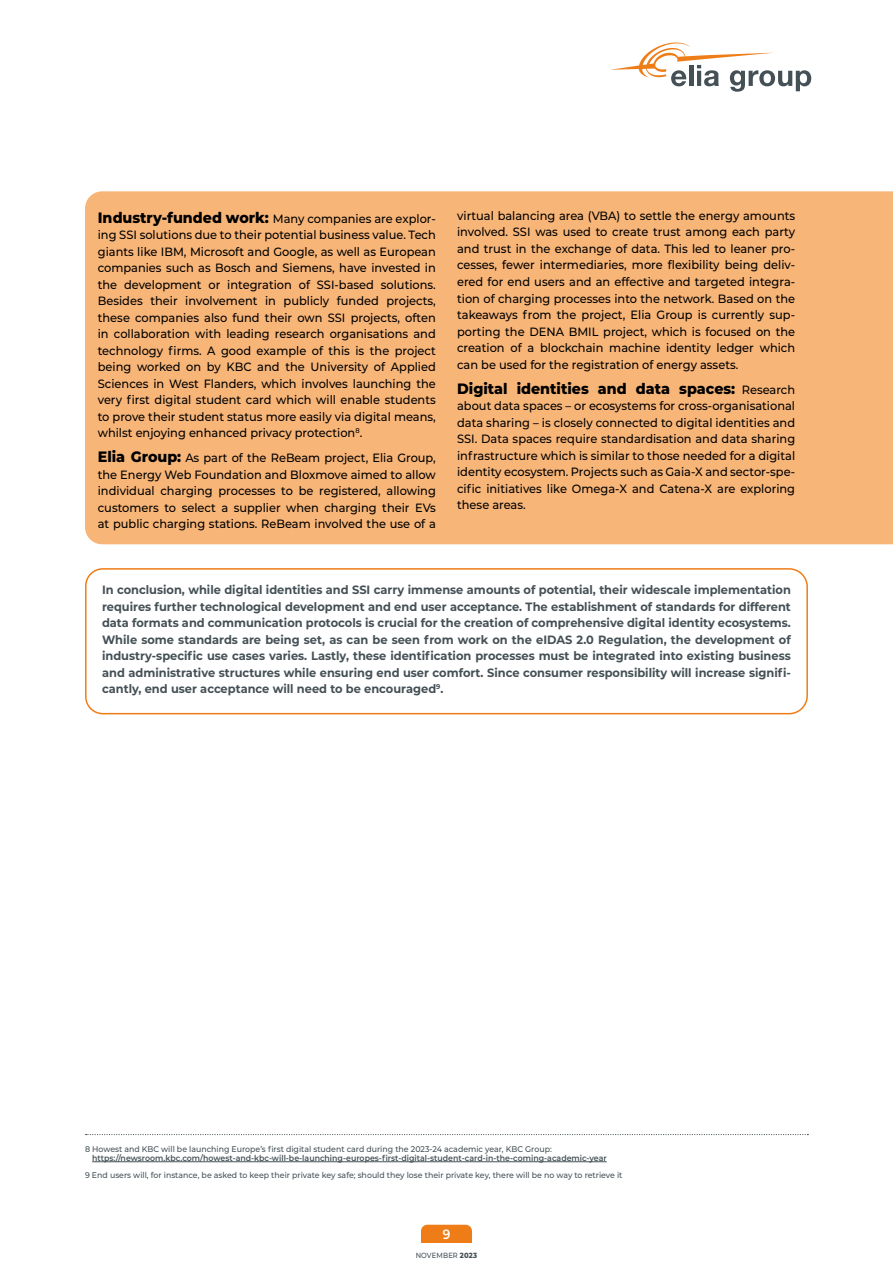
<style>
.page{position:relative;width:893px;height:1263px;background:#fff}
.page>*{position:absolute;margin:0;border:0;box-sizing:border-box;transform-origin:0 0}
.t1{font:800 15px "Montserrat";color:#000;scale:.95 1}
.t2{font:600 13.5px "Montserrat";color:#fff;scale:.9 1}
.t3{font:500 12px/16.5px "Montserrat";color:#000;text-align:justify;scale:.95 1}
.t4{font:700 12px/16.5px "Montserrat";color:#445055;text-align:justify;scale:.95 1}
.t5{font:500 8.25px "Montserrat";color:#445055;scale:.95 1}
.t6{font:600 8.25px "Montserrat";color:#445055;scale:.95 1}
.t7{font:500 7.5px "Montserrat";letter-spacing:.015em;color:#445055;scale:.9 1}
.s1{font-weight:800;font-size:15px}
.s2{font-weight:500;font-size:12px}
.s3{font-weight:800}
</style>
<div class="page">
<svg style="left:421px;top:1225px;width:51px;height:18px"></svg>
<svg style="left:610px;top:42px;width:201px;height:50px"></svg>
<div style="left:85px;top:191px;width:808px;height:353px;background:#f8b578"></div>
<svg style="left:86px;top:1134px;width:722px;height:1px"></svg>
<hr style="left:92px;top:1161px;width:515px;height:1px;background:#445055">
<div style="left:85px;top:568px;width:723px;height:146px;border:2px solid #ef7d17;border-radius:18px"></div>
<p class="t3" style="left:98px;top:210px;width:357px"><span class="s1">Industry-funded work:</span> Many companies are explor&shy;ing SSI solutions due to their potential business value. Tech giants like IBM, Microsoft and Google, as well as European companies such as Bosch and Siemens, have invested in the development or integration of SSI-based solutions.<br>Besides their involvement in publicly funded projects, these companies also fund their own SSI projects, often in collaboration with leading research organisations and technology firms. A good example of this is the project being worked on by KBC and the University of Applied Sciences in West Flanders, which involves launching the very first digital student card which will enable students to prove their student status more easily via digital means, whilst enjoying enhanced privacy protection<sup>8</sup>.</p>
<p class="t3" style="left:98px;top:449px;width:357px"><span class="s1">Elia Group:</span> As part of the ReBeam project, Elia Group, the Energy Web Foundation and Bloxmove aimed to allow individual charging processes to be registered, allowing customers to select a supplier when charging their EVs at public charging stations. ReBeam involved the use of a</p>
<p class="t3" style="left:457px;top:207px;width:357px">virtual balancing area (VBA) to settle the energy amounts involved. SSI was used to create trust among each party and trust in the exchange of data. This led to leaner pro&shy;cesses, fewer intermediaries, more flexibility being deliv&shy;ered for end users and an effective and targeted integra&shy;tion of charging processes into the network. Based on the takeaways from the project, Elia Group is currently sup&shy;porting the DENA BMIL project, which is focused on the creation of a blockchain machine identity ledger which can be used for the registration of energy assets.</p>
<p class="t1" style="left:457px;top:377px;width:357px">Digital identities and data spaces: <span class="s2">Research</span></p>
<p class="t3" style="left:457px;top:397px;width:357px">about data spaces – or ecosystems for cross-organisational data sharing – is closely connected to digital identities and SSI. Data spaces require standardisation and data sharing infrastructure which is similar to those needed for a digital identity ecosystem. Projects such as Gaia-X and sector-spe&shy;cific initiatives like Omega-X and Catena-X are exploring these areas.</p>
<p class="t4" style="left:102px;top:581px;width:727px">In conclusion, while digital identities and SSI carry immense amounts of potential, their widescale implementation requires further technological development and end user acceptance. The establishment of standards for different data formats and communication protocols is crucial for the creation of comprehensive digital identity ecosystems.<br>While some standards are being set, as can be seen from work on the eIDAS 2.0 Regulation, the development of industry-specific use cases varies. Lastly, these identification processes must be integrated into existing business and administrative structures while ensuring end user comfort. Since consumer responsibility will increase signifi&shy;cantly, end user acceptance will need to be encouraged<sup>9</sup>.</p>
<p class="t5" style="left:85px;top:1143px;width:493px">8 Howest and KBC will be launching Europe’s first digital student card during the 2023-24 academic year, KBC Group:</p>
<p class="t6" style="left:92px;top:1152px;width:543px">https://newsroom.kbc.com/howest-and-kbc-will-be-launching-europes-first-digital-student-card-in-the-coming-academic-year</p>
<p class="t5" style="left:85px;top:1169px;width:567px">9 End users will, for instance, be asked to keep their private key safe; should they lose their private key, there will be no way to retrieve it</p>
<p class="t2" style="left:443px;top:1225px;width:10px">9</p>
<p class="t7" style="left:416px;top:1249px;width:70px">NOVEMBER <span class="s3">2023</span></p>
</div>
